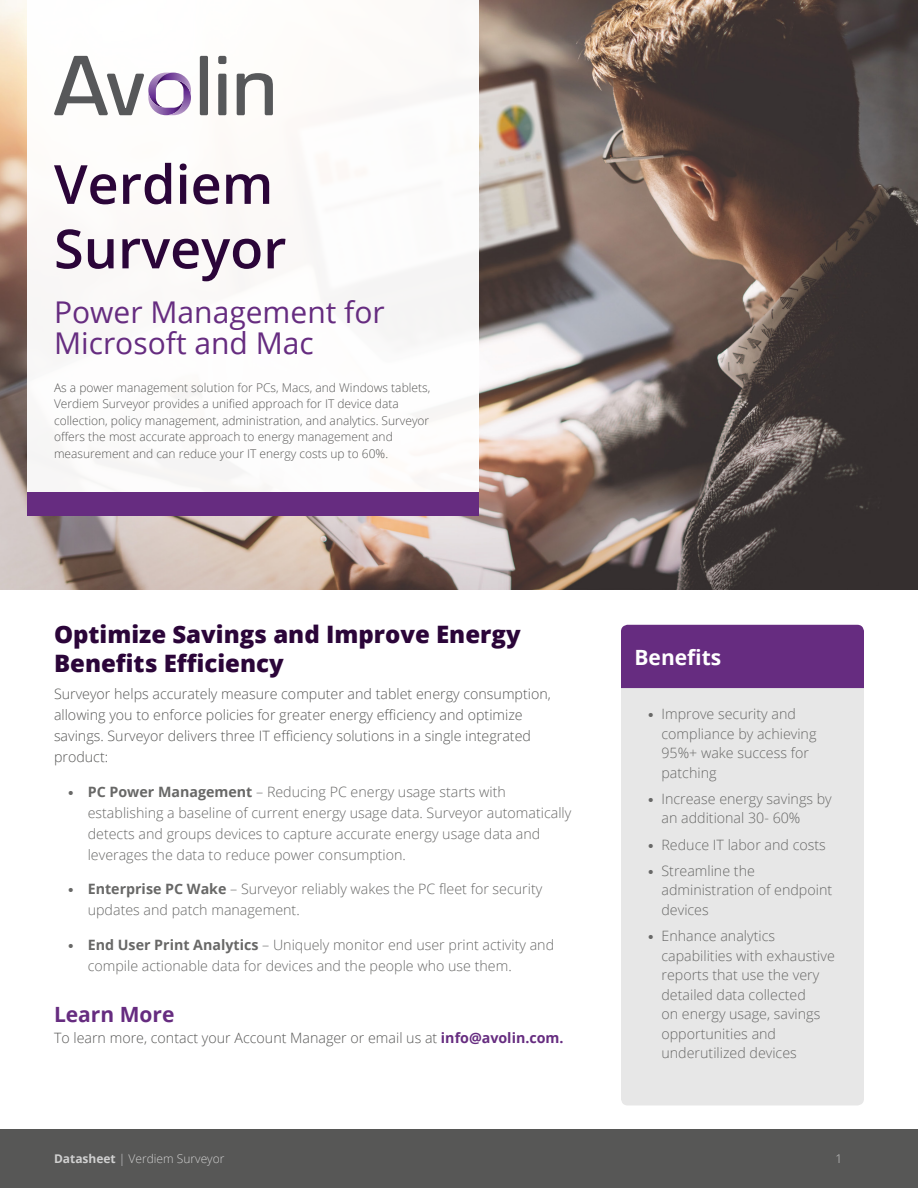
<style>
.page{position:relative;width:918px;height:1188px;background:#fff}
.page>*{position:absolute;margin:0;border:0;box-sizing:border-box;transform-origin:0 0}
.t1{font:600 54px/64.5px "Open Sans";color:#2b0539}
.t2{font:30px/31.5px "Open Sans";color:#662c80}
.Heading_1{font:800 24px/28.5px "Open Sans";color:#2b0539}
.Heading_2{font:700 21px "Open Sans";color:#662c80}
.Heading_2_white{font:700 21px "Open Sans";color:#fff}
.t3{font:300 14.25px/19.5px "Open Sans";color:#686867}
.Body_Text{font:300 14.25px/21px "Open Sans";color:#575756}
.Body_Text-2{font:300 12px/16.5px "Open Sans";color:#575756}
.t4{font:300 12px "Open Sans";color:#d0d0d0}
.s1{font-family:"Montserrat";font-weight:800}
.s2{font-weight:700}
.s3{font-weight:700;color:#662c80}
</style>
<div class="page">
<img style="left:0;top:0;width:918px;height:589px">
<div style="left:27px;top:0;width:452px;height:492px;background:#fff"></div>
<div style="left:0;top:1130px;width:918px;height:58px;background:#575756"></div>
<svg style="left:54px;top:56px;width:219px;height:59px"></svg>
<div style="left:27px;top:492px;width:452px;height:24px;background:#662c80"></div>
<div style="left:621px;top:625px;width:243px;height:63px;background:#662c80"></div>
<div style="left:621px;top:688px;width:243px;height:417px;background:#e7e7e7"></div>
<h1 class="t1" style="left:54px;top:151px;width:234px">Verdiem<br>Surveyor</h1>
<h2 class="t2" style="left:54px;top:295px;width:332px">Power Management for<br>Microsoft and Mac</h2>
<p class="Body_Text-2" style="left:54px;top:379px;width:378px">As a power management solution for PCs, Macs, and Windows tablets, Verdiem Surveyor provides a unified approach for IT device data collection, policy management, administration, and analytics. Surveyor offers the most accurate approach to energy management and measurement and can reduce your IT energy costs up to 60%.</p>
<p class="Heading_1" style="left:54px;top:619px;width:468px">Optimize Savings and Improve Energy<br>Benefits Efficiency</p>
<p class="Body_Text" style="left:54px;top:683px;width:498px">Surveyor helps accurately measure computer and tablet energy consumption, allowing you to enforce policies for greater energy efficiency and optimize savings. Surveyor delivers three IT efficiency solutions in a single integrated product:</p>
<p class="t3" style="left:88px;top:781px;width:485px;line-height:21px;text-indent:-20px"><span class="s1">•</span> <span class="s2">PC Power Management</span> – Reducing PC energy usage starts with establishing a baseline of current energy usage data. Surveyor automatically detects and groups devices to capture accurate energy usage data and leverages the data to reduce power consumption.</p>
<p class="t3" style="left:88px;top:878px;width:456px;line-height:21px;text-indent:-20px"><span class="s1">•</span> <span class="s2">Enterprise PC Wake</span> – Surveyor reliably wakes the PC fleet for security updates and patch management.</p>
<p class="t3" style="left:88px;top:934px;width:468px;line-height:21px;text-indent:-20px"><span class="s1">•</span> <span class="s2">End User Print Analytics</span> – Uniquely monitor end user print activity and compile actionable data for devices and the people who use them.</p>
<p class="Heading_2" style="left:54px;top:1000px;width:122px">Learn More</p>
<p class="Body_Text" style="left:54px;top:1027px;width:511px">To learn more, contact your Account Manager or email us at <span class="s3">info@avolin.com.</span></p>
<p class="Heading_2_white" style="left:634px;top:643px;width:88px">Benefits</p>
<p class="t3" style="left:662px;top:704px;width:156px;text-indent:-14px"><span class="s1">•</span> Improve security and compliance by achieving<br>95%+ wake success for patching</p>
<p class="t3" style="left:662px;top:789px;width:172px;text-indent:-14px"><span class="s1">•</span> Increase energy savings by an additional 30- 60%</p>
<p class="t3" style="left:648px;top:834px;width:179px"><span class="s1">•</span> Reduce IT labor and costs</p>
<p class="t3" style="left:662px;top:861px;width:172px;text-indent:-14px"><span class="s1">•</span> Streamline the administration of endpoint devices</p>
<p class="t3" style="left:662px;top:926px;width:175px;text-indent:-14px"><span class="s1">•</span> Enhance analytics capabilities with exhaustive reports that use the very detailed data collected<br>on energy usage, savings opportunities and underutilized devices</p>
<p class="t4" style="left:54px;top:1151px;width:172px"><span class="s2">Datasheet</span> | Verdiem Surveyor</p>
<p class="t4" style="left:836px;top:1151px;width:8px">1</p>
</div>
